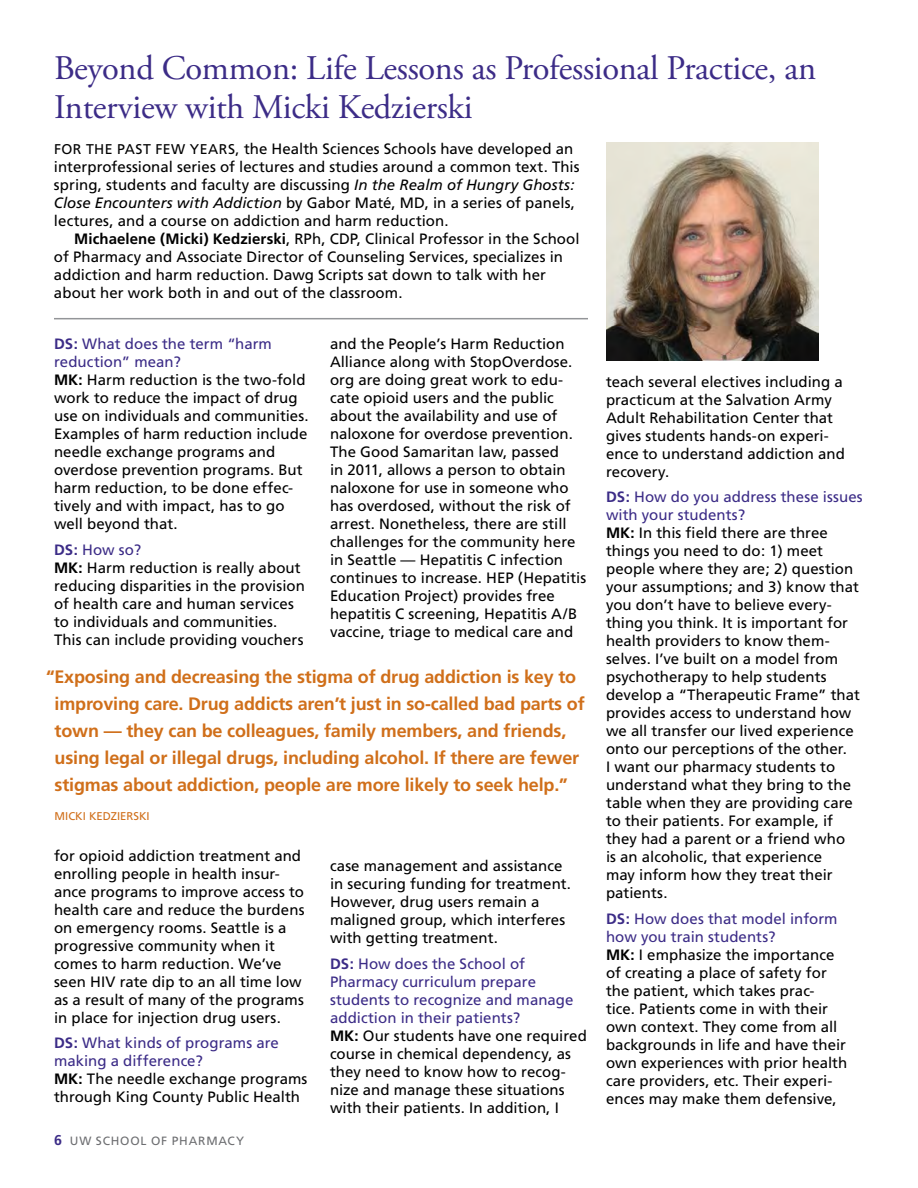
<style>
.page{position:relative;width:918px;height:1188px;background:#fff}
.page>*{position:absolute;margin:0;border:0;box-sizing:border-box;transform-origin:0 0}
.t1{font:34.5px/39px "Adobe Garamond Pro";letter-spacing:-.01em;color:#3c2c87}
.pull_quote{font:700 18px/27px "Frutiger";letter-spacing:-.01em;color:#d06f1a;text-align:center}
.body-other{font:15px/18px "Frutiger";letter-spacing:.005em;color:#000}
.body-first{font:15px/18px "Frutiger";letter-spacing:.005em;color:#000}
.body-other-2{font:15px/18px "Frutiger";letter-spacing:.005em;color:#3c2c87}
.t2{font:12px "Frutiger";letter-spacing:.07em;color:#6d6e71}
.pull_quote-2{font:11.25px "Frutiger";color:#d06f1a}
.s1{font-size:14.1px}
.s2{font-style:italic}
.s3{font-weight:700}
.s4{font-weight:700;font-size:14.25px;color:#3c2c87}
</style>
<div class="page">
<hr style="left:917px;top:0;width:1px;height:781px;background:#9ec8eb">
<img style="left:607px;top:143px;width:211px;height:218px">
<hr style="left:54px;top:318px;width:534px;height:1px;background:#939598">
<p class="t1" style="left:54px;top:50px;width:764px">Beyond Common: Life Lessons as Professional Practice, an<br>Interview with Micki Kedzierski</p>
<p class="body-first" style="left:54px;top:140px;width:527px"><span class="s1">FOR THE PAST FEW YEARS,</span> the Health Sciences Schools have developed an interprofessional series of lectures and studies around a common text. This spring, students and faculty are discussing <span class="s2">In the Realm of Hungry Ghosts:<br>Close Encounters with Addiction</span> by Gabor Maté, MD, in a series of panels, lectures, and a course on addiction and harm reduction.</p>
<p class="body-other" style="left:54px;top:230px;width:527px;text-indent:20px"><span class="s3">Michaelene (Micki) Kedzierski</span>, RPh, CDP, Clinical Professor in the School of Pharmacy and Associate Director of Counseling Services, specializes in addiction and harm reduction. Dawg Scripts sat down to talk with her about her work both in and out of the classroom.</p>
<p class="body-other-2" style="left:54px;top:335px;width:219px"><span class="s3">DS:</span> What does the term “harm reduction” mean?</p>
<p class="body-other" style="left:54px;top:371px;width:256px"><span class="s3">MK:</span> Harm reduction is the two-fold work to reduce the impact of drug use on individuals and communities.<br>Examples of harm reduction include needle exchange programs and overdose prevention programs. But harm reduction, to be done effec&shy;tively and with impact, has to go well beyond that.</p>
<p class="body-other-2" style="left:54px;top:541px;width:89px"><span class="s3">DS:</span> How so?</p>
<p class="body-other" style="left:54px;top:559px;width:252px"><span class="s3">MK:</span> Harm reduction is really about reducing disparities in the provision of health care and human services to individuals and communities.<br>This can include providing vouchers</p>
<p class="body-other" style="left:330px;top:335px;width:258px">and the People’s Harm Reduction Alliance along with StopOverdose. org are doing great work to edu&shy;cate opioid users and the public about the availability and use of naloxone for overdose prevention.<br>The Good Samaritan law, passed<br>in 2011, allows a person to obtain naloxone for use in someone who has overdosed, without the risk of arrest. Nonetheless, there are still challenges for the community here in Seattle — Hepatitis C infection continues to increase. HEP (Hepatitis Education Project) provides free hepatitis C screening, Hepatitis A/B vaccine, triage to medical care and</p>
<p class="pull_quote" style="left:46px;top:663px;width:540px">“Exposing and decreasing the stigma of drug addiction is key to improving care. Drug addicts aren’t just in so-called bad parts of town — they can be colleagues, family members, and friends, using legal or illegal drugs, including alcohol. If there are fewer stigmas about addiction, people are more likely to seek help.”</p>
<p class="pull_quote-2" style="left:55px;top:809px;width:97px">MICKI KEDZIERSKI</p>
<p class="body-other" style="left:54px;top:847px;width:252px">for opioid addiction treatment and enrolling people in health insur&shy;ance programs to improve access to health care and reduce the burdens on emergency rooms. Seattle is a progressive community when it comes to harm reduction. We’ve seen HIV rate dip to an all time low as a result of many of the programs in place for injection drug users.</p>
<p class="body-other-2" style="left:54px;top:1034px;width:226px"><span class="s3">DS:</span> What kinds of programs are making a difference?</p>
<p class="body-other" style="left:54px;top:1070px;width:255px"><span class="s3">MK:</span> The needle exchange programs through King County Public Health</p>
<p class="t2" style="left:54px;top:1134px;width:192px"><span class="s4">6</span> UW SCHOOL OF PHARMACY</p>
<p class="body-other" style="left:330px;top:857px;width:243px">case management and assistance in securing funding for treatment.<br>However, drug users remain a maligned group, which interferes with getting treatment.</p>
<p class="body-other-2" style="left:330px;top:955px;width:245px"><span class="s3">DS:</span> How does the School of<br>Pharmacy curriculum prepare students to recognize and manage addiction in their patients?</p>
<p class="body-other" style="left:330px;top:1027px;width:258px"><span class="s3">MK:</span> Our students have one required course in chemical dependency, as they need to know how to recog&shy;nize and manage these situations with their patients. In addition, I</p>
<p class="body-other" style="left:606px;top:372px;width:240px">teach several electives including a practicum at the Salvation Army<br>Adult Rehabilitation Center that gives students hands-on experi&shy;ence to understand addiction and recovery.</p>
<p class="body-other-2" style="left:606px;top:488px;width:258px"><span class="s3">DS:</span> How do you address these issues with your students?</p>
<p class="body-other" style="left:606px;top:524px;width:255px"><span class="s3">MK:</span> In this field there are three things you need to do: 1) meet people where they are; 2) question your assumptions; and 3) know that you don’t have to believe every&shy;thing you think. It is important for health providers to know them&shy;selves. I’ve built on a model from psychotherapy to help students develop a “Therapeutic Frame” that provides access to understand how we all transfer our lived experience onto our perceptions of the other.<br>I want our pharmacy students to understand what they bring to the table when they are providing care to their patients. For example, if they had a parent or a friend who<br>is an alcoholic, that experience<br>may inform how they treat their patients.</p>
<p class="body-other-2" style="left:606px;top:910px;width:233px"><span class="s3">DS:</span> How does that model inform how you train students?</p>
<p class="body-other" style="left:606px;top:946px;width:243px"><span class="s3">MK:</span> I emphasize the importance of creating a place of safety for the patient, which takes prac-<br>tice. Patients come in with their own context. They come from all backgrounds in life and have their own experiences with prior health care providers, etc. Their experi&shy;ences may make them defensive,</p>
</div>
